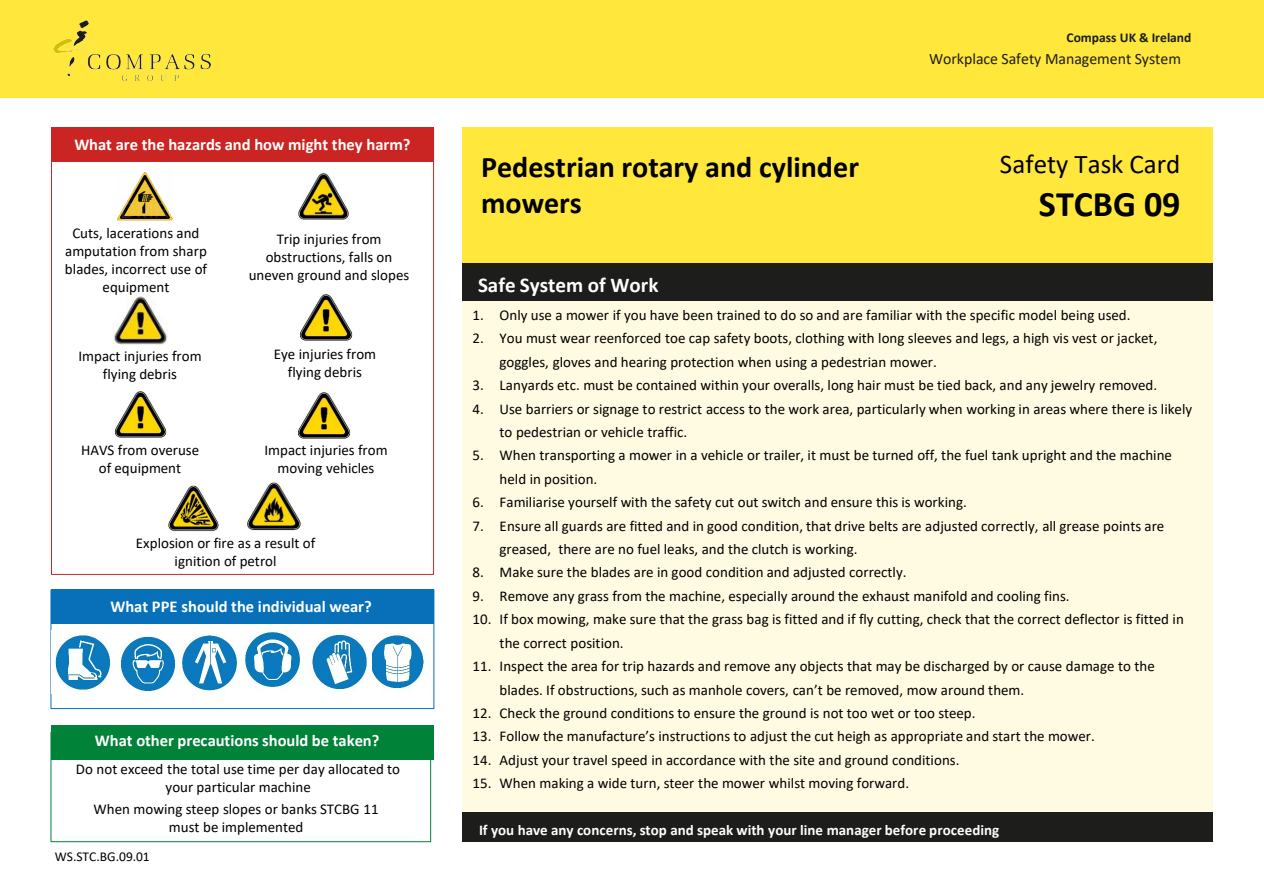
<style>
.page{position:relative;width:1264px;height:894px;background:#fff}
.page>*{position:absolute;margin:0;border:0;box-sizing:border-box;transform-origin:0 0}
.t1{font:700 36px "Calibri";color:#000}
.t2{font:700 30px/36px "Calibri";color:#000}
.t3{font:27px "Calibri";color:#000}
.t4{font:700 21px "Calibri";color:#fff}
.t5{font:700 16.5px "Calibri";letter-spacing:-.005em;color:#fff}
.t6{font:15.9px "Calibri";color:#1d1d1b}
.t7{font:15px/18px "Calibri";color:#000;text-align:center}
.t8{font:700 15px "Calibri";letter-spacing:.005em;color:#fff}
.t9{font:700 13.5px "Calibri";color:#1d1d1b}
.t10{font:13.5px "Calibri";color:#000}
</style>
<div class="page">
<div style="left:0;top:0;width:1263px;height:97px;background:#ffe83b"></div>
<img style="left:53px;top:21px;width:157px;height:59px">
<div style="left:461px;top:128px;width:751px;height:135px;background:#ffe83b"></div>
<div style="left:461px;top:263px;width:751px;height:38px;background:#1d1d1b"></div>
<div style="left:461px;top:301px;width:751px;height:511px;background:#fffbe2"></div>
<div style="left:461px;top:812px;width:751px;height:30px;background:#1d1d1b"></div>
<img style="left:112px;top:293px;width:56px;height:55px">
<div style="left:51px;top:128px;width:383px;height:34px;background:#cb2523"></div>
<div style="left:51px;top:725px;width:383px;height:34px;background:#008239"></div>
<div style="left:51px;top:589px;width:383px;height:34px;background:#0770b8"></div>
<img style="left:120px;top:634px;width:118px;height:58px">
<img style="left:372px;top:635px;width:53px;height:54px">
<img style="left:55px;top:634px;width:56px;height:56px">
<img style="left:245px;top:630px;width:56px;height:58px">
<img style="left:118px;top:172px;width:55px;height:49px">
<img style="left:114px;top:391px;width:53px;height:47px">
<img style="left:300px;top:294px;width:53px;height:47px">
<img style="left:298px;top:173px;width:51px;height:47px">
<img style="left:247px;top:482px;width:54px;height:49px">
<img style="left:168px;top:485px;width:51px;height:47px">
<img style="left:312px;top:634px;width:55px;height:56px">
<img style="left:298px;top:392px;width:53px;height:47px">
<p class="t5" style="left:74px;top:133px;width:338px">What are the hazards and how might they harm?</p>
<p class="t7" style="left:65px;top:224px;width:144px">Cuts, lacerations and amputation from sharp blades, incorrect use of equipment</p>
<p class="t7" style="left:249px;top:229px;width:162px">Trip injuries from obstructions, falls on uneven ground and slopes</p>
<p class="t7" style="left:78px;top:346px;width:125px">Impact injuries from flying debris</p>
<p class="t7" style="left:81px;top:441px;width:119px">HAVS from overuse of equipment</p>
<p class="t7" style="left:273px;top:344px;width:104px">Eye injuries from</p>
<p class="t7" style="left:288px;top:362px;width:76px">flying debris</p>
<p class="t7" style="left:264px;top:441px;width:125px">Impact injuries from moving vehicles</p>
<p class="t7" style="left:136px;top:533px;width:181px">Explosion or fire as a result of ignition of petrol</p>
<p class="t5" style="left:110px;top:594px;width:263px">What PPE should the individual wear?</p>
<p class="t5" style="left:95px;top:728px;width:286px">What other precautions should be taken?</p>
<p class="t7" style="left:76px;top:759px;width:325px">Do not exceed the total use time per day allocated to your particular machine</p>
<p class="t7" style="left:94px;top:799px;width:286px">When mowing steep slopes or banks STCBG 11</p>
<p class="t7" style="left:169px;top:817px;width:136px">must be implemented</p>
<p class="t10" style="left:55px;top:847px;width:96px">WS.STC.BG.09.01</p>
<p class="t9" style="left:1066px;top:28px;width:126px">Compass UK &amp; Ireland</p>
<p class="t6" style="left:928px;top:47px;width:253px">Workplace Safety Management System</p>
<p class="t2" style="left:481px;top:148px;width:379px">Pedestrian rotary and cylinder mowers</p>
<p class="t3" style="left:999px;top:145px;width:182px">Safety Task Card</p>
<p class="t1" style="left:1038px;top:178px;width:143px">STCBG 09</p>
<p class="t4" style="left:478px;top:270px;width:182px">Safe System of Work</p>
<p class="t7" style="left:472px;top:305px;width:659px">1. Only use a mower if you have been trained to do so and are familiar with the specific model being used.</p>
<p class="t7" style="left:499px;top:326px;width:659px;line-height:23.4px;text-align:left;text-indent:-27px">2. You must wear reenforced toe cap safety boots, clothing with long sleeves and legs, a high vis vest or jacket, goggles, gloves and hearing protection when using a pedestrian mower.</p>
<p class="t7" style="left:472px;top:375px;width:686px">3. Lanyards etc. must be contained within your overalls, long hair must be tied back, and any jewelry removed.</p>
<p class="t7" style="left:499px;top:396px;width:694px;line-height:23.4px;text-align:left;text-indent:-27px">4. Use barriers or signage to restrict access to the work area, particularly when working in areas where there is likely to pedestrian or vehicle traffic.</p>
<p class="t7" style="left:499px;top:443px;width:673px;line-height:23.4px;text-align:left;text-indent:-27px">5. When transporting a mower in a vehicle or trailer, it must be turned off, the fuel tank upright and the machine held in position.</p>
<p class="t7" style="left:472px;top:492px;width:495px">6. Familiarise yourself with the safety cut out switch and ensure this is working.</p>
<p class="t7" style="left:499px;top:513px;width:666px;line-height:23.4px;text-align:left;text-indent:-27px">7. Ensure all guards are fitted and in good condition, that drive belts are adjusted correctly, all grease points are greased, there are no fuel leaks, and the clutch is working.</p>
<p class="t7" style="left:472px;top:563px;width:435px">8. Make sure the blades are in good condition and adjusted correctly.</p>
<p class="t7" style="left:472px;top:586px;width:598px">9. Remove any grass from the machine, especially around the exhaust manifold and cooling fins.</p>
<p class="t7" style="left:499px;top:607px;width:685px;line-height:23.4px;text-align:left;text-indent:-27px">10. If box mowing, make sure that the grass bag is fitted and if fly cutting, check that the correct deflector is fitted in the correct position.</p>
<p class="t7" style="left:499px;top:654px;width:656px;line-height:23.4px;text-align:left;text-indent:-27px">11. Inspect the area for trip hazards and remove any objects that may be discharged by or cause damage to the blades. If obstructions, such as manhole covers, can’t be removed, mow around them.</p>
<p class="t7" style="left:472px;top:703px;width:504px">12. Check the ground conditions to ensure the ground is not too wet or too steep.</p>
<p class="t7" style="left:472px;top:726px;width:623px">13. Follow the manufacture’s instructions to adjust the cut heigh as appropriate and start the mower.</p>
<p class="t7" style="left:472px;top:750px;width:488px">14. Adjust your travel speed in accordance with the site and ground conditions.</p>
<p class="t7" style="left:472px;top:773px;width:438px">15. When making a wide turn, steer the mower whilst moving forward.</p>
<p class="t8" style="left:479px;top:819px;width:521px">If you have any concerns, stop and speak with your line manager before proceeding</p>
</div>
